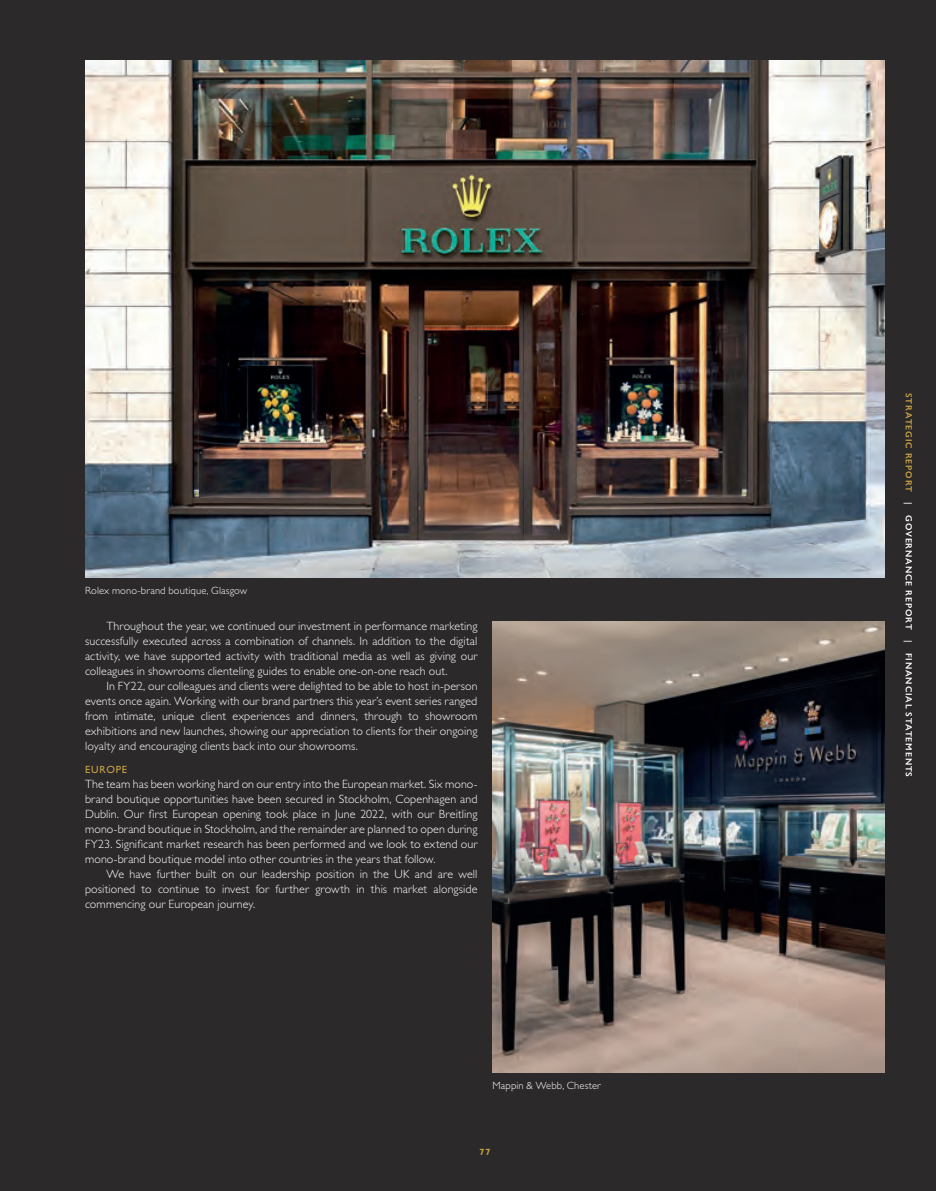
<style>
.page{position:relative;width:936px;height:1191px;background:#fff}
.page>*{position:absolute;margin:0;border:0;box-sizing:border-box;transform-origin:0 0}
._04_Body_Copy_JUSTIF{font:300 12px/15px "Gill Sans Std";letter-spacing:.01em;color:#fff;text-align:justify}
._06_Image_Caption_7{font:300 10.5px "Gill Sans Std";letter-spacing:.015em;color:#fff}
._03_Body_Heading_L1{font:10.5px "Gill Sans Std";letter-spacing:.08em;color:#caa342}
.t1{font:600 9px "Gill Sans Nova";letter-spacing:.1em;color:#fff}
.t2{font:700 9px "Gill Sans Std";color:#caa342}
.s1{color:#caa342}
</style>
<div class="page">
<div style="left:0;top:0;width:935px;height:1191px;background:#2b292a"></div>
<img style="left:492px;top:621px;width:392px;height:451px">
<img style="left:85px;top:60px;width:799px;height:518px">
<p class="_06_Image_Caption_7" style="left:85px;top:584px;width:164px">Rolex mono-brand boutique, Glasgow</p>
<p class="_04_Body_Copy_JUSTIF" style="left:85px;top:619px;width:394px;text-indent:21px">Throughout the year, we continued our investment in performance marketing successfully executed across a combination of channels. In addition to the digital activity, we have supported activity with traditional media as well as giving our colleagues in showrooms clienteling guides to enable one-on-one reach out.</p>
<p class="_04_Body_Copy_JUSTIF" style="left:85px;top:679px;width:394px;text-indent:21px">In FY22, our colleagues and clients were delighted to be able to host in-person events once again. Working with our brand partners this year’s event series ranged from intimate, unique client experiences and dinners, through to showroom exhibitions and new launches, showing our appreciation to clients for their ongoing loyalty and encouraging clients back into our showrooms.</p>
<p class="_03_Body_Heading_L1" style="left:85px;top:763px;width:44px">EUROPE</p>
<p class="_04_Body_Copy_JUSTIF" style="left:85px;top:776px;width:394px">The team has been working hard on our entry into the European market. Six mono&shy;brand boutique opportunities have been secured in Stockholm, Copenhagen and Dublin. Our first European opening took place in June 2022, with our Breitling mono-brand boutique in Stockholm, and the remainder are planned to open during FY23. Significant market research has been performed and we look to extend our mono-brand boutique model into other countries in the years that follow.</p>
<p class="_04_Body_Copy_JUSTIF" style="left:85px;top:866px;width:394px;text-indent:21px">We have further built on our leadership position in the UK and are well positioned to continue to invest for further growth in this market alongside commencing our European journey.</p>
<p class="_06_Image_Caption_7" style="left:492px;top:1079px;width:110px">Mappin &amp; Webb, Chester</p>
<p class="t2" style="left:479px;top:1147px;width:12px">77</p>
<p class="t1" style="left:914px;top:393px;width:386px;rotate:90deg"><span class="s1">STRATEGIC REPORT</span> | GOVERNANCE REPORT | FINANCIAL STATEMENTS</p>
</div>
